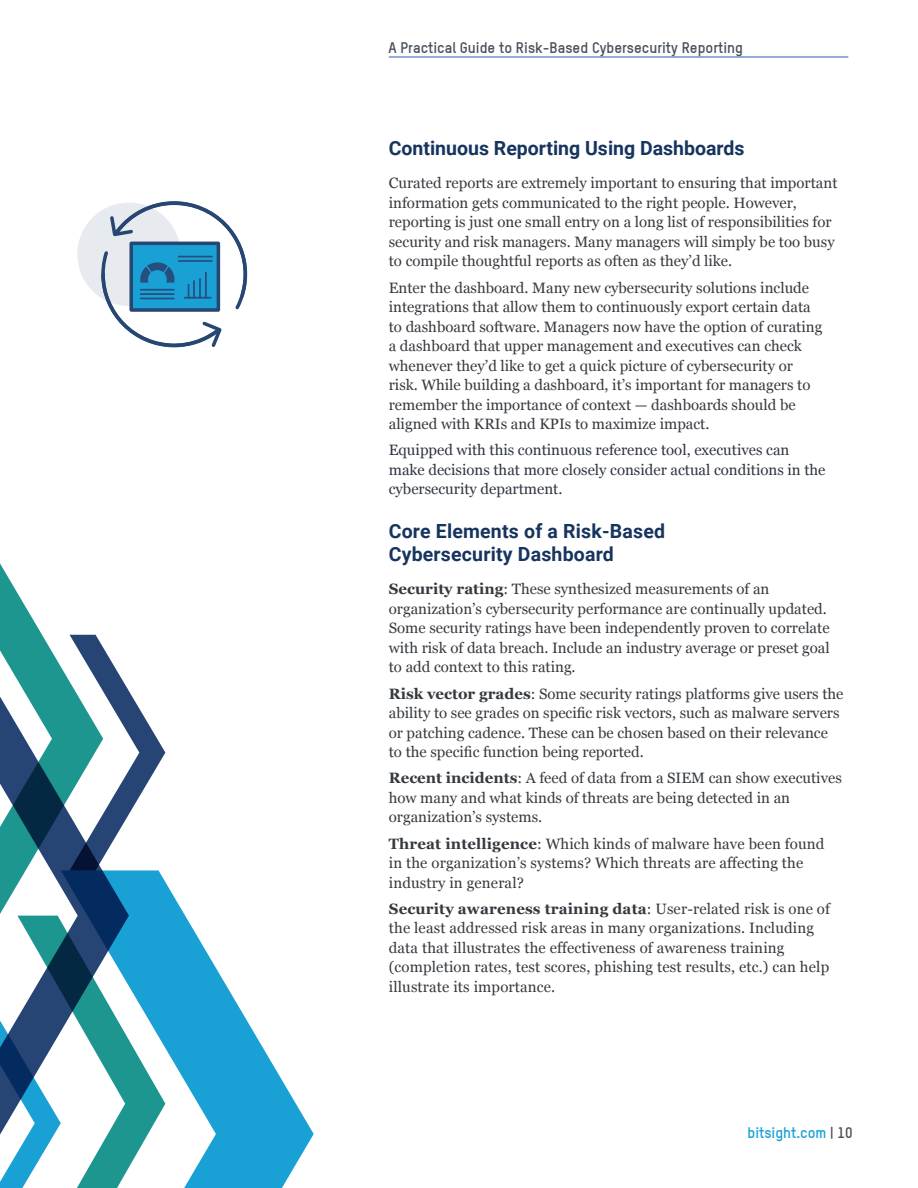
<style>
.page{position:relative;width:918px;height:1188px;background:#fff}
.page>*{position:absolute;margin:0;border:0;box-sizing:border-box;transform-origin:0 0}
.t1{font:700 19.5px/23.4px "Roboto";letter-spacing:.01em;color:#17345f}
.t2{font:15px/19.5px "Georgia";color:#353a3f}
.t3{font:15px/19.5px "Georgia";color:#2e3442}
.t4{font:500 15px "T Star Pro";color:#474f57}
.t5{font:500 15px "T Star Pro";color:#19a1d5}
.s1{font-weight:700}
.s2{color:#474f57}
</style>
<div class="page">
<svg style="left:129px;top:870px;width:185px;height:318px"></svg>
<svg style="left:103px;top:647px;width:62px;height:167px"></svg>
<svg style="left:0;top:916px;width:165px;height:272px"></svg>
<svg style="left:0;top:652px;width:129px;height:527px"></svg>
<svg style="left:0;top:563px;width:103px;height:439px"></svg>
<hr style="left:389px;top:56px;width:459px;height:2px;background:#6d93cc">
<div style="left:77px;top:203px;width:104px;height:103px;background:#e7eaef;border-radius:50%"></div>
<svg style="left:96px;top:201px;width:152px;height:147px"></svg>
<p class="t4" style="left:389px;top:39px;width:356px">A Practical Guide to Risk-Based Cybersecurity Reporting</p>
<h1 class="t1" style="left:389px;top:136px;width:357px">Continuous Reporting Using Dashboards</h1>
<p class="t2" style="left:389px;top:173px;width:450px">Curated reports are extremely important to ensuring that important information gets communicated to the right people. However, reporting is just one small entry on a long list of responsibilities for security and risk managers. Many managers will simply be too busy to compile thoughtful reports as often as they’d like.</p>
<p class="t2" style="left:389px;top:277px;width:435px">Enter the dashboard. Many new cybersecurity solutions include integrations that allow them to continuously export certain data to dashboard software. Managers now have the option of curating a dashboard that upper management and executives can check whenever they’d like to get a quick picture of cybersecurity or risk. While building a dashboard, it’s important for managers to remember the importance of context — dashboards should be aligned with KRIs and KPIs to maximize impact.</p>
<p class="t3" style="left:389px;top:440px;width:438px">Equipped with this continuous reference tool, executives can make decisions that more closely consider actual conditions in the cybersecurity department.</p>
<h1 class="t1" style="left:389px;top:519px;width:278px">Core Elements of a Risk-Based<br>Cybersecurity Dashboard</h1>
<p class="t2" style="left:389px;top:579px;width:442px"><span class="s1">Security rating</span>: These synthesized measurements of an organization’s cybersecurity performance are continually updated.<br>Some security ratings have been independently proven to correlate with risk of data breach. Include an industry average or preset goal to add context to this rating.</p>
<p class="t2" style="left:389px;top:683px;width:456px"><span class="s1">Risk vector grades</span>: Some security ratings platforms give users the ability to see grades on specific risk vectors, such as malware servers or patching cadence. These can be chosen based on their relevance to the specific function being reported.</p>
<p class="t2" style="left:389px;top:768px;width:455px"><span class="s1">Recent incidents</span>: A feed of data from a SIEM can show executives how many and what kinds of threats are being detected in an organization’s systems.</p>
<p class="t2" style="left:389px;top:833px;width:437px"><span class="s1">Threat intelligence</span>: Which kinds of malware have been found in the organization’s systems? Which threats are affecting the industry in general?</p>
<p class="t2" style="left:389px;top:898px;width:443px"><span class="s1">Security awareness training data</span>: User-related risk is one of the least addressed risk areas in many organizations. Including data that illustrates the effectiveness of awareness training (completion rates, test scores, phishing test results, etc.) can help illustrate its importance.</p>
<p class="t5" style="left:748px;top:1123px;width:107px">bitsight.com <span class="s2">| 10</span></p>
</div>
